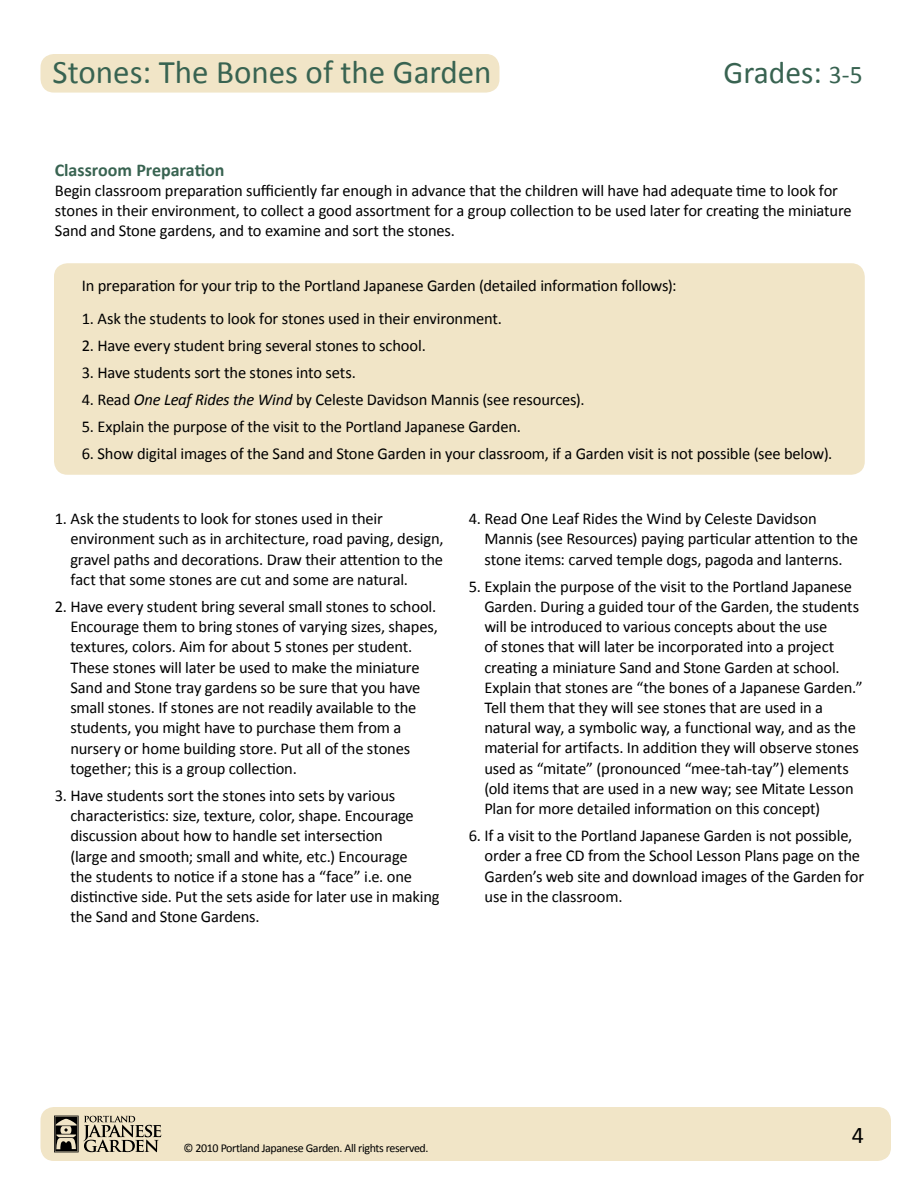
<style>
.page{position:relative;width:918px;height:1188px;background:#fff}
.page>*{position:absolute;margin:0;border:0;box-sizing:border-box;transform-origin:0 0}
.t1{font:33px "Calibri";color:#386351}
.t2{font:31.5px "Calibri";color:#386351}
.t3{font:24px "Calibri";color:#000}
.t4{font:700 18px "Calibri";color:#386351}
.t5{font:16.5px/20.2px "Calibri";letter-spacing:-.01em;color:#000}
.t6{font:12px "Calibri";letter-spacing:-.03em;color:#000}
.s1{font-size:25.5px}
.s2{font-style:italic}
</style>
<div class="page">
<div style="left:54px;top:263px;width:811px;height:212px;background:#f1e5c7;border-radius:14px"></div>
<div style="left:40px;top:1107px;width:851px;height:54px;background:#f1e5c7;border-radius:14px"></div>
<svg style="left:54px;top:1116px;width:107px;height:36px"></svg>
<div style="left:40px;top:54px;width:459px;height:39px;background:#f1e5c7;border-radius:14px"></div>
<h1 class="t1" style="left:53px;top:52px;width:440px">Stones: The Bones of the Garden</h1>
<h2 class="t2" style="left:724px;top:53px;width:141px">Grades: <span class="s1">3-5</span></h2>
<p class="t4" style="left:55px;top:158px;width:171px">Classroom Preparation</p>
<p class="t5" style="left:55px;top:179px;width:799px">Begin classroom preparation sufficiently far enough in advance that the children will have had adequate time to look for stones in their environment, to collect a good assortment for a group collection to be used later for creating the miniature<br>Sand and Stone gardens, and to examine and sort the stones.</p>
<p class="t5" style="left:82px;top:274px;width:596px">In preparation for your trip to the Portland Japanese Garden (detailed information follows):</p>
<p class="t5" style="left:82px;top:308px;width:422px">1. Ask the students to look for stones used in their environment.</p>
<p class="t5" style="left:82px;top:335px;width:346px">2. Have every student bring several stones to school.</p>
<p class="t5" style="left:82px;top:362px;width:276px">3. Have students sort the stones into sets.</p>
<p class="t5" style="left:82px;top:389px;width:504px">4. Read <span class="s2">One Leaf Rides the Wind</span> by Celeste Davidson Mannis (see resources).</p>
<p class="t5" style="left:82px;top:416px;width:441px">5. Explain the purpose of the visit to the Portland Japanese Garden.</p>
<p class="t5" style="left:82px;top:443px;width:752px">6. Show digital images of the Sand and Stone Garden in your classroom, if a Garden visit is not possible (see below).</p>
<p class="t5" style="left:70px;top:508px;width:375px;text-indent:-16px">1. Ask the students to look for stones used in their environment such as in architecture, road paving, design, gravel paths and decorations. Draw their attention to the fact that some stones are cut and some are natural.</p>
<p class="t5" style="left:70px;top:595px;width:369px;text-indent:-16px">2. Have every student bring several small stones to school.<br>Encourage them to bring stones of varying sizes, shapes, textures, colors. Aim for about 5 stones per student.<br>These stones will later be used to make the miniature Sand and Stone tray gardens so be sure that you have small stones. If stones are not readily available to the students, you might have to purchase them from a nursery or home building store. Put all of the stones together; this is a group collection.</p>
<p class="t5" style="left:70px;top:784px;width:371px;text-indent:-16px">3. Have students sort the stones into sets by various characteristics: size, texture, color, shape. Encourage discussion about how to handle set intersection<br>(large and smooth; small and white, etc.) Encourage<br>the students to notice if a stone has a “face” i.e. one distinctive side. Put the sets aside for later use in making the Sand and Stone Gardens.</p>
<p class="t5" style="left:484px;top:508px;width:375px;text-indent:-16px">4. Read One Leaf Rides the Wind by Celeste Davidson<br>Mannis (see Resources) paying particular attention to the stone items: carved temple dogs, pagoda and lanterns.</p>
<p class="t5" style="left:484px;top:575px;width:380px;text-indent:-16px">5. Explain the purpose of the visit to the Portland Japanese Garden. During a guided tour of the Garden, the students will be introduced to various concepts about the use<br>of stones that will later be incorporated into a project creating a miniature Sand and Stone Garden at school.<br>Explain that stones are “the bones of a Japanese Garden.” Tell them that they will see stones that are used in a natural way, a symbolic way, a functional way, and as the material for artifacts. In addition they will observe stones used as “mitate” (pronounced “mee-tah-tay”) elements (old items that are used in a new way; see Mitate Lesson Plan for more detailed information on this concept)</p>
<p class="t5" style="left:485px;top:825px;width:381px;text-indent:-16px">6. If a visit to the Portland Japanese Garden is not possible, order a free CD from the School Lesson Plans page on the Garden’s web site and download images of the Garden for use in the classroom.</p>
<p class="t6" style="left:183px;top:1141px;width:247px">© 2010 Portland Japanese Garden. All rights reserved.</p>
<h3 class="t3" style="left:852px;top:1120px;width:14px">4</h3>
</div>
